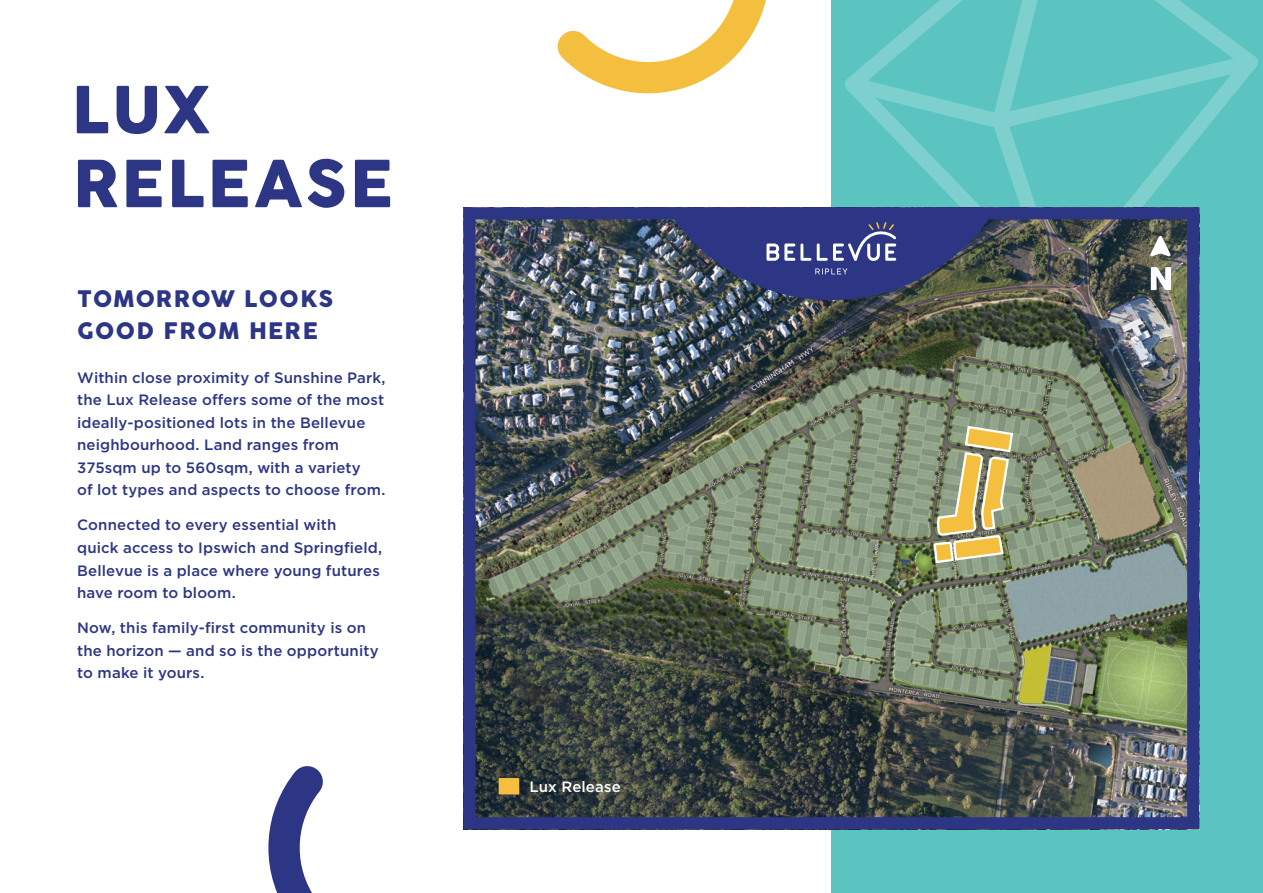
<style>
.page{position:relative;width:1263px;height:893px;background:#fff}
.page>*{position:absolute;margin:0;border:0;box-sizing:border-box;transform-origin:0 0}
.t1{font:63.9px/73.8px "Cocogoose Pro";letter-spacing:.045em;color:#2c3684}
.t2{font:22.5px/31.5px "Cocogoose Pro";letter-spacing:.06em;color:#2c3684}
.t3{font:500 15px/22.5px "Gotham";letter-spacing:.01em;color:#2c3684}
.t4{font:500 15px "Gotham";letter-spacing:.005em;color:#fff}
</style>
<div class="page">
<div style="left:831px;top:0;width:432px;height:893px;background:#5bc4c0"></div>
<svg style="left:845px;top:0;width:413px;height:306px"></svg>
<svg style="left:276px;top:766px;width:47px;height:127px"></svg>
<svg style="left:557px;top:0;width:209px;height:87px"></svg>
<img style="left:476px;top:220px;width:710px;height:596px">
<div style="left:463px;top:207px;width:736px;height:622px;border:12px solid #2c3684"></div>
<svg style="left:1150px;top:236px;width:21px;height:21px"></svg>
<svg style="left:1151px;top:267px;width:20px;height:23px"></svg>
<div style="left:499px;top:778px;width:20px;height:16px;background:#f4bf3e"></div>
<svg style="left:666px;top:208px;width:330px;height:92px;background:#3d4679"></svg>
<svg style="left:932px;top:424px;width:82px;height:174px;background:#a9a373"></svg>
<h1 class="t1" style="left:73px;top:75px;width:322px">LUX<br>RELEASE</h1>
<h2 class="t2" style="left:77px;top:284px;width:258px">TOMORROW LOOKS<br>GOOD FROM HERE</h2>
<p class="t3" style="left:77px;top:366px;width:310px">Within close proximity of Sunshine Park, the Lux Release offers some of the most ideally-positioned lots in the Bellevue neighbourhood. Land ranges from 375sqm up to 560sqm, with a variety<br>of lot types and aspects to choose from.</p>
<p class="t3" style="left:77px;top:514px;width:307px">Connected to every essential with<br>quick access to Ipswich and Springfield, Bellevue is a place where young futures have room to bloom.</p>
<p class="t3" style="left:77px;top:616px;width:303px">Now, this family-first community is on the horizon — and so is the opportunity to make it yours.</p>
<p class="t4" style="left:530px;top:777px;width:93px">Lux Release</p>
</div>
